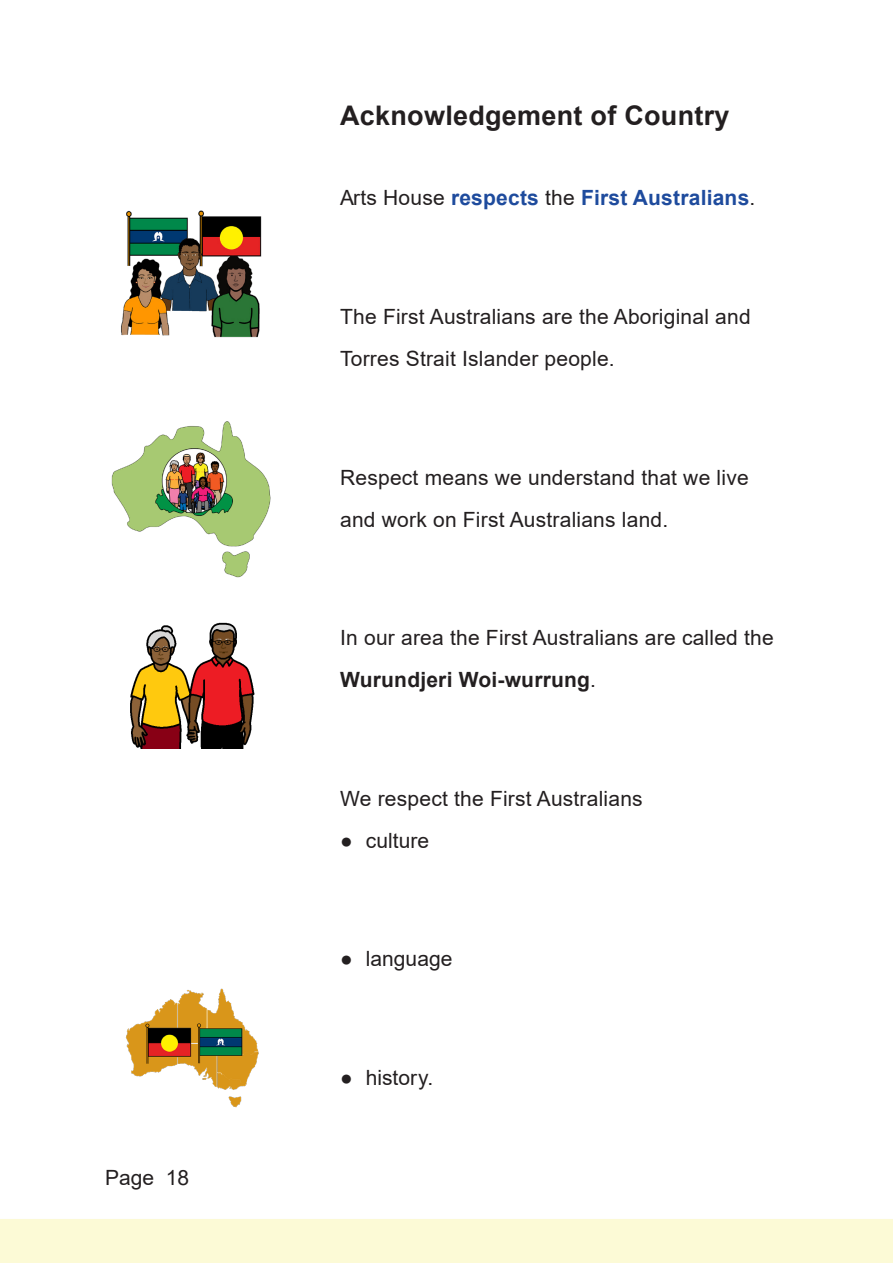
<style>
.page{position:relative;width:893px;height:1263px;background:#fff}
.page>*{position:absolute;margin:0;border:0;box-sizing:border-box;transform-origin:0 0}
.Heading_1_-_size_18_BOLD{font:700 27px "Arial";letter-spacing:.01em;color:#231f20}
.Body_2_line_space{font:21px/42px "Arial";letter-spacing:.01em;color:#231f20}
.Body_2_line_space-2{font:700 21px "Arial";letter-spacing:.01em;color:#1e4b9d}
.Bullet_lead_sentence{font:21px "Arial";letter-spacing:.01em;color:#231f20}
.s1{font-weight:400;color:#231f20}
.s2{font-weight:700}
</style>
<div class="page">
<div style="left:0;top:1219px;width:893px;height:44px;background:#fcfad6"></div>
<img style="left:121px;top:210px;width:141px;height:128px">
<img style="left:111px;top:421px;width:160px;height:157px">
<img style="left:130px;top:622px;width:125px;height:127px">
<img style="left:125px;top:988px;width:134px;height:120px">
<p class="Body_2_line_space" style="left:105px;top:1156px;width:86px">Page 18</p>
<h2 class="Heading_1_-_size_18_BOLD" style="left:340px;top:97px;width:391px">Acknowledgement of Country</h2>
<p class="Body_2_line_space-2" style="left:340px;top:183px;width:417px"><span class="s1">Arts House</span> respects <span class="s1">the</span> First Australians<span class="s1">.</span></p>
<p class="Body_2_line_space" style="left:340px;top:295px;width:412px">The First Australians are the Aboriginal and<br>Torres Strait Islander people.</p>
<p class="Body_2_line_space" style="left:340px;top:456px;width:410px">Respect means we understand that we live and work on First Australians land.</p>
<p class="Body_2_line_space" style="left:340px;top:617px;width:435px">In our area the First Australians are called the<br><span class="s2">Wurundjeri Woi-wurrung</span>.</p>
<p class="Bullet_lead_sentence" style="left:340px;top:784px;width:304px">We respect the First Australians</p>
<p class="Body_2_line_space" style="left:340px;top:819px;width:90px">● culture</p>
<p class="Body_2_line_space" style="left:340px;top:938px;width:114px">● language</p>
<p class="Body_2_line_space" style="left:340px;top:1056px;width:95px">● history.</p>
</div>
